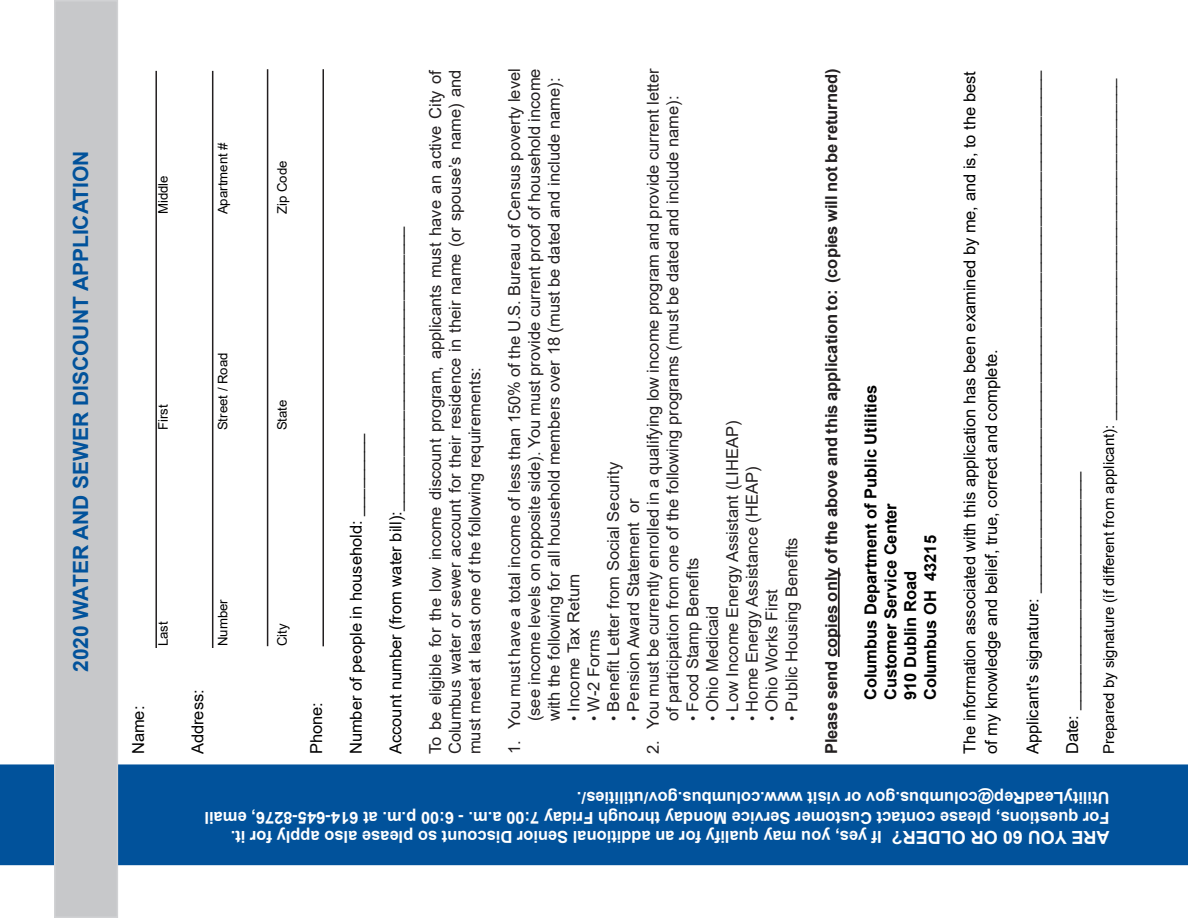
<style>
.page{position:relative;width:1188px;height:918px;background:#fff}
.page>*{position:absolute;margin:0;border:0;box-sizing:border-box;transform-origin:0 0}
.t1{font:700 21px "Arial";color:#01529b}
.t2{font:700 18px "Arial";color:#fff}
.t3{font:16.5px/19.8px "Arial";color:#231f20;text-align:justify}
.t4{font:16.5px/21.6px "Arial";color:#000}
.t5{font:700 16.5px "Arial";color:#fff}
.t6{font:700 16.5px "Arial";color:#000}
.t7{font:700 16.5px "Arial";color:#231f20}
.t8{font:15px "Arial";color:#000}
.t9{font:13.2px "Arial";color:#000}
.s1{font-size:15px}
</style>
<div class="page">
<div style="left:1px;top:765px;width:1186px;height:99px;background:#01529b"></div>
<div style="left:0;top:764px;width:1188px;height:101px;border:2px solid #01529b"></div>
<div style="left:55px;top:1px;width:62px;height:916px;background:#c7c8ca"></div>
<div style="left:54px;top:0;width:64px;height:918px;border:2px solid #d1d2d4"></div>
<hr style="left:155px;top:71px;width:2px;height:577px;background:#231f20">
<hr style="left:212px;top:71px;width:1px;height:577px;background:#231f20">
<hr style="left:267px;top:69px;width:1px;height:577px;background:#231f20">
<hr style="left:322px;top:69px;width:2px;height:577px;background:#231f20">
<hr style="left:838px;top:568px;width:2px;height:89px;background:#231f20">
<p class="t1" style="left:66px;top:672px;width:523px;rotate:-90deg">2020 WATER AND SEWER DISCOUNT APPLICATION</p>
<p class="t9" style="left:154px;top:214px;width:40px;rotate:-90deg">Middle</p>
<p class="t9" style="left:154px;top:430px;width:27px;rotate:-90deg">First</p>
<p class="t9" style="left:154px;top:646px;width:26px;rotate:-90deg">Last</p>
<p class="t4" style="left:127px;top:754px;width:50px;rotate:-90deg">Name:</p>
<p class="t9" style="left:214px;top:214px;width:73px;rotate:-90deg">Apartment #</p>
<p class="t9" style="left:214px;top:430px;width:79px;rotate:-90deg">Street / Road</p>
<p class="t9" style="left:214px;top:646px;width:49px;rotate:-90deg">Number</p>
<p class="t4" style="left:187px;top:754px;width:67px;rotate:-90deg">Address:</p>
<p class="t9" style="left:273px;top:214px;width:55px;rotate:-90deg">Zip Code</p>
<p class="t9" style="left:273px;top:430px;width:32px;rotate:-90deg">State</p>
<p class="t9" style="left:273px;top:646px;width:24px;rotate:-90deg">City</p>
<p class="t4" style="left:306px;top:754px;width:54px;rotate:-90deg">Phone:</p>
<p class="t4" style="left:345px;top:754px;width:323px;rotate:-90deg">Number of people in household: _________</p>
<p class="t4" style="left:385px;top:754px;width:529px;rotate:-90deg">Account number (from water bill):_______________________________</p>
<p class="t3" style="left:643px;top:754px;width:688px;text-align:center;rotate:-90deg">2. You must be currently enrolled in a qualifying low income program and provide current letter of participation from one of the following programs (must be dated and include name):</p>
<p class="t3" style="left:425px;top:754px;width:686px;rotate:-90deg">To be eligible for the low income discount program, applicants must have an active City of Columbus water or sewer account for their residence in their name (or spouse’s name) and must meet at least one of the following requirements:</p>
<p class="t3" style="left:504px;top:721px;width:654px;text-indent:-33px;rotate:-90deg">1. You must have a total income of less than 150% of the U.S. Bureau of Census poverty level (see income levels on opposite side). You must provide current proof of household income with the following for all household members over 18 (must be dated and include name):</p>
<p class="t3" style="left:722px;top:721px;width:302px;rotate:-90deg"><span class="s1">•</span> Low Income Energy Assistant (LIHEAP)</p>
<p class="t3" style="left:603px;top:721px;width:261px;rotate:-90deg"><span class="s1">•</span> Benefit Letter from Social Security</p>
<p class="t3" style="left:742px;top:721px;width:256px;rotate:-90deg"><span class="s1">•</span> Home Energy Assistance (HEAP)</p>
<p class="t3" style="left:623px;top:721px;width:225px;rotate:-90deg"><span class="s1">•</span> Pension Award Statement or</p>
<p class="t3" style="left:782px;top:721px;width:186px;rotate:-90deg"><span class="s1">•</span> Public Housing Benefits</p>
<p class="t3" style="left:683px;top:721px;width:165px;rotate:-90deg"><span class="s1">•</span> Food Stamp Benefits</p>
<p class="t3" style="left:564px;top:721px;width:150px;rotate:-90deg"><span class="s1">•</span> Income Tax Return</p>
<p class="t3" style="left:762px;top:721px;width:134px;rotate:-90deg"><span class="s1">•</span> Ohio Works First</p>
<p class="t3" style="left:702px;top:721px;width:117px;rotate:-90deg"><span class="s1">•</span> Ohio Medicaid</p>
<p class="t3" style="left:584px;top:721px;width:93px;rotate:-90deg"><span class="s1">•</span> W-2 Forms</p>
<p class="t7" style="left:820px;top:754px;width:687px;rotate:-90deg">Please send copies only of the above and this application to: (copies will not be returned)</p>
<p class="t6" style="left:859px;top:700px;width:317px;rotate:-90deg">Columbus Department of Public Utilities</p>
<p class="t6" style="left:879px;top:700px;width:199px;rotate:-90deg">Customer Service Center</p>
<p class="t6" style="left:919px;top:700px;width:167px;rotate:-90deg">Columbus OH 43215</p>
<p class="t6" style="left:899px;top:700px;width:131px;rotate:-90deg">910 Dublin Road</p>
<p class="t4" style="left:959px;top:754px;width:685px;rotate:-90deg">The information associated with this application has been examined by me, and is, to the best of my knowledge and belief, true, correct and complete.</p>
<p class="t4" style="left:1022px;top:754px;width:686px;rotate:-90deg">Applicant's signature: _________________________________________________________</p>
<p class="t4" style="left:1062px;top:754px;width:284px;rotate:-90deg">Date: __________________________</p>
<p class="t8" style="left:1099px;top:754px;width:678px;rotate:-90deg">Prepared by signature (if different from applicant): _________________________________________</p>
<p class="t5" style="left:1110px;top:809px;width:534px;rotate:-180deg">UtilityLeadRep@columbus.gov or visit www.columbus.gov/utilities/.</p>
<p class="t5" style="left:1110px;top:829px;width:907px;rotate:-180deg">For questions, please contact Customer Service Monday through Friday 7:00 a.m. - 6:00 p.m. at 614-645-8276, email</p>
<p class="t5" style="left:882px;top:849px;width:653px;rotate:-180deg">If yes, you may qualify for an additional Senior Discount so please also apply for it.</p>
<p class="t2" style="left:1110px;top:850px;width:219px;rotate:-180deg">ARE YOU 60 OR OLDER?</p>
</div>
